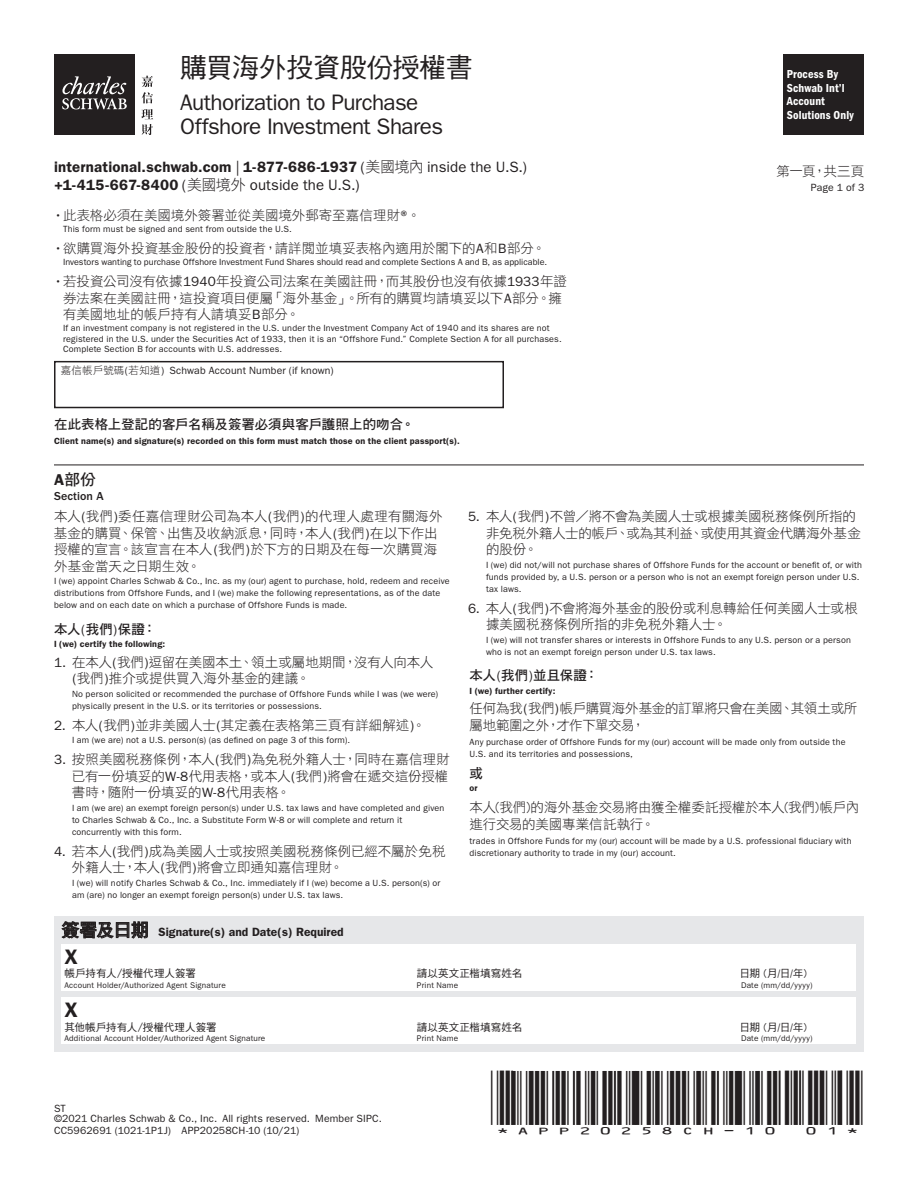
<style>
.page{position:relative;width:918px;height:1188px;background:#fff}
.page>*{position:absolute;margin:0;border:0;box-sizing:border-box;transform-origin:0 0}
.t1{font:27px "DF Hei Std W5";letter-spacing:-.015em;color:#231f20}
.t2{font:22.5px/24px "ITC Franklin Gothic Std";letter-spacing:-.025em;color:#231f20}
.t3{font:600 21px "ITC Franklin Gothic Std";color:#231f20}
.t4{font:17.7px "ID Automation HC39 M";letter-spacing:-.115em;color:#231f20;scale:1.35 1}
.t5{font:15.75px "DF Hei Std W7";color:#231f20}
.t6{font:600 15px/18px "ITC Franklin Gothic Std";letter-spacing:.015em;color:#231f20}
.t7{font:13.5px/16.5px "DF Hei Std W3";letter-spacing:-.005em;color:#231f20}
.t8{font:13.5px "DF Hei Std W7";color:#231f20}
.t9{font:13.5px/16.5px "DF Hei Std W3";letter-spacing:-.03em;color:#231f20}
.t10{font:12px/13.5px "ITC Franklin Gothic Std Dm Cd";letter-spacing:.01em;color:#fff}
.t11{font:600 12px "ITC Franklin Gothic Std";color:#231f20}
.t12{font:500 12px "ITC Franklin Gothic Std";letter-spacing:.01em;color:#231f20}
.t13{font:10.5px/12px "ITC Franklin Gothic Std";letter-spacing:.015em;color:#231f20}
.t14{font:10.5px "DF Hei Std W5";letter-spacing:.005em;color:#231f20}
.t15{font:9px/12px "ITC Franklin Gothic Std";letter-spacing:.015em;color:#231f20}
.t16{font:600 9px "ITC Franklin Gothic Std";letter-spacing:.015em;color:#231f20}
.t17{font:8.25px "ITC Franklin Gothic Std";letter-spacing:.025em;color:#231f20}
.s1{font-weight:400}
.s2{font-family:"DF Hei Std W3";font-weight:400}
.s3{font-family:"ITC Franklin Gothic Std"}
.s4{font-family:"DF Hei Std W3"}
.s5{font-family:"ITC Franklin Gothic Std";font-weight:600}
.s6{font-family:"DF Hei Std W7";font-weight:400;font-size:18px}
</style>
<div class="page">
<div style="left:783px;top:54px;width:81px;height:81px;background:#231f20"></div>
<svg style="left:142px;top:76px;width:11px;height:27px"></svg>
<svg style="left:141px;top:109px;width:12px;height:26px"></svg>
<div style="left:54px;top:54px;width:81px;height:81px;background:#231f20"></div>
<svg style="left:62px;top:76px;width:65px;height:33px"></svg>
<div style="left:54px;top:361px;width:450px;height:47px;border:2px solid #231f20"></div>
<div style="left:54px;top:916px;width:810px;height:136px;background:#e6e7e9"></div>
<div style="left:62px;top:944px;width:794px;height:47px;background:#fff"></div>
<div style="left:62px;top:997px;width:794px;height:47px;background:#fff"></div>
<hr style="left:54px;top:465px;width:810px;height:1px;background:#231f20">
<h1 class="t1" style="left:180px;top:53px;width:294px">購買海外投資股份授權書</h1>
<h2 class="t2" style="left:180px;top:91px;width:264px">Authorization to Purchase<br>Offshore Investment Shares</h2>
<h3 class="t6" style="left:54px;top:158px;width:474px">international.schwab.com <span class="s1">|</span> 1-877-686-1937 <span class="s1">(</span><span class="s2">美國境內</span> <span class="s1">inside the U.S.) </span>+1-415-667-8400 <span class="s1">(</span><span class="s2">美國境外</span> <span class="s1">outside the U.S.)</span></h3>
<h3 class="t7" style="left:54px;top:207px;width:368px"><span class="s3">•</span>此表格必須在美國境外簽署並從美國境外郵寄至嘉信理財<span class="s3">®</span>。</h3>
<p class="t15" style="left:63px;top:223px;width:230px">This form must be signed and sent from outside the U.S.</p>
<h3 class="t7" style="left:54px;top:240px;width:493px"><span class="s3">•</span>欲購買海外投資基金股份的投資者，請詳閱並填妥表格內適用於閣下的<span class="s3">A</span>和<span class="s3">B</span>部分。</h3>
<p class="t15" style="left:63px;top:256px;width:486px">Investors wanting to purchase Offshore Investment Fund Shares should read and complete Sections A and B, as applicable.</p>
<h3 class="t7" style="left:63px;top:273px;width:506px;text-indent:-9px"><span class="s3">•</span>若投資公司沒有依據<span class="s3">1940</span>年投資公司法案在美國註冊，而其股份也沒有依據<span class="s3">1933</span>年證券法案在美國註冊，這投資項目便屬「海外基金」。所有的購買均請填妥以下<span class="s3">A</span>部分。擁有美國地址的帳戶持有人請填妥<span class="s3">B</span>部分。</h3>
<p class="t15" style="left:63px;top:323px;width:500px;line-height:10.5px">If an investment company is not registered in the U.S. under the Investment Company Act of 1940 and its shares are not registered in the U.S. under the Securities Act of 1933, then it is an “Offshore Fund.” Complete Section A for all purchases.<br>Complete Section B for accounts with U.S. addresses.</p>
<p class="t13" style="left:61px;top:365px;width:274px"><span class="s4">嘉信帳戶號碼</span> ( <span class="s4">若知道</span> ) Schwab Account Number (if known)</p>
<h3 class="t8" style="left:54px;top:416px;width:362px">在此表格上登記的客戶名稱及簽署必須與客戶護照上的吻合。</h3>
<p class="t16" style="left:54px;top:435px;width:407px">Client name(s) and signature(s) recorded on this form must match those on the client passport(s).</p>
<h3 class="t5" style="left:54px;top:471px;width:43px"><span class="s5">A</span>部份</h3>
<h3 class="t12" style="left:54px;top:489px;width:51px">Section A</h3>
<h3 class="t10" style="left:787px;top:68px;width:69px">Process By<br>Schwab Int’l<br>Account<br>Solutions Only</h3>
<h3 class="t7" style="left:777px;top:162px;width:89px">第一頁，共三頁</h3>
<p class="t13" style="left:811px;top:181px;width:55px">Page 1 of 3</p>
<h3 class="t7" style="left:54px;top:508px;width:390px">本人<span class="s3">(</span>我們<span class="s3">)</span>委任嘉信理財公司為本人<span class="s3">(</span>我們<span class="s3">)</span>的代理人處理有關海外基金的購買、保管、出售及收納派息，同時，本人 <span class="s3">(</span>我們<span class="s3">)</span> 在以下作出授權的宣言。該宣言在本人 <span class="s3">(</span>我們<span class="s3">)</span> 於下方的日期及在每一次購買海外基金當天之日期生效。</h3>
<p class="t15" style="left:54px;top:575px;width:397px">I (we) appoint Charles Schwab &amp; Co., Inc. as my (our) agent to purchase, hold, redeem and receive distributions from Offshore Funds, and I (we) make the following representations, as of the date below and on each date on which a purchase of Offshore Funds is made.</p>
<h3 class="t8" style="left:54px;top:622px;width:104px">本人<span class="s3">(</span>我們<span class="s3">)</span> 保證：</h3>
<p class="t16" style="left:54px;top:639px;width:113px">I (we) certify the following:</p>
<h3 class="t7" style="left:72px;top:653px;width:362px;text-indent:-18px"><span class="s3">1.</span> 在本人<span class="s3">(</span>我們<span class="s3">)</span>逗留在美國本土、領土或屬地期間，沒有人向本人<span class="s3">(</span>我們<span class="s3">)</span>推介或提供買入海外基金的建議。</h3>
<p class="t15" style="left:72px;top:688px;width:368px">No person solicited or recommended the purchase of Offshore Funds while I was (we were) physically present in the U.S. or its territories or possessions.</p>
<h3 class="t7" style="left:54px;top:716px;width:373px"><span class="s3">2.</span> 本人<span class="s3">(</span>我們<span class="s3">)</span>並非美國人士<span class="s3">(</span>其定義在表格第三頁有詳細解述<span class="s3">)</span>。</h3>
<p class="t15" style="left:72px;top:734px;width:280px">I am (we are) not a U.S. person(s) (as defined on page 3 of this form).</p>
<h3 class="t7" style="left:72px;top:751px;width:380px;text-indent:-18px"><span class="s3">3.</span> 按照美國稅務條例，本人<span class="s3">(</span>我們<span class="s3">)</span>為免稅外籍人士，同時在嘉信理財已有一份填妥的<span class="s3">W-8</span>代用表格，或本人<span class="s3">(</span>我們<span class="s3">)</span>將會在遞交這份授權書時，隨附一份填妥的<span class="s3">W-8</span>代用表格。</h3>
<p class="t15" style="left:72px;top:802px;width:374px">I am (we are) an exempt foreign person(s) under U.S. tax laws and have completed and given to Charles Schwab &amp; Co., Inc. a Substitute Form W-8 or will complete and return it concurrently with this form.</p>
<h3 class="t7" style="left:72px;top:842px;width:375px;text-indent:-18px"><span class="s3">4.</span> 若本人<span class="s3">(</span>我們<span class="s3">)</span>成為美國人士或按照美國稅務條例已經不屬於免稅外籍人士，本人<span class="s3">(</span>我們<span class="s3">)</span>將會立即通知嘉信理財。</h3>
<p class="t15" style="left:72px;top:877px;width:370px">I (we) will notify Charles Schwab &amp; Co., Inc. immediately if I (we) become a U.S. person(s) or am (are) no longer an exempt foreign person(s) under U.S. tax laws.</p>
<h3 class="t7" style="left:486px;top:508px;width:376px;text-indent:-18px"><span class="s3">5.</span> 本人<span class="s3">(</span>我們<span class="s3">)</span>不曾／將不會為美國人士或根據美國稅務條例所指的非免稅外籍人士的帳戶、或為其利益、或使用其資金代購海外基金的股份。</h3>
<p class="t15" style="left:486px;top:559px;width:378px">I (we) did not/will not purchase shares of Offshore Funds for the account or benefit of, or with funds provided by, a U.S. person or a person who is not an exempt foreign person under U.S. tax laws.</p>
<h3 class="t7" style="left:486px;top:599px;width:373px;text-indent:-18px"><span class="s3">6.</span> 本人<span class="s3">(</span>我們<span class="s3">)</span>不會將海外基金的股份或利息轉給任何美國人士或根據美國稅務條例所指的非免稅外籍人士。</h3>
<p class="t15" style="left:486px;top:634px;width:367px">I (we) will not transfer shares or interests in Offshore Funds to any U.S. person or a person who is not an exempt foreign person under U.S. tax laws.</p>
<h3 class="t8" style="left:470px;top:668px;width:130px">本人<span class="s3">(</span>我們<span class="s3">)</span>並且保證：</h3>
<p class="t16" style="left:470px;top:685px;width:87px">I (we) further certify:</p>
<h3 class="t9" style="left:470px;top:700px;width:389px">任何為我<span class="s3">(</span>我們<span class="s3">)</span>帳戶購買海外基金的訂單將只會在美國、其領土或所屬地範圍之外，才作下單交易，</h3>
<p class="t15" style="left:470px;top:736px;width:378px">Any purchase order of Offshore Funds for my (our) account will be made only from outside the<br>U.S. and its territories and possessions,</p>
<h3 class="t8" style="left:470px;top:766px;width:15px">或</h3>
<p class="t16" style="left:470px;top:783px;width:10px">or</p>
<h3 class="t7" style="left:470px;top:799px;width:391px">本人(我們)的海外基金交易將由獲全權委託授權於本人(我們)帳戶內進行交易的美國專業信託執行。</h3>
<p class="t15" style="left:470px;top:835px;width:384px">trades in Offshore Funds for my (our) account will be made by a U.S. professional fiduciary with discretionary authority to trade in my (our) account.</p>
<h3 class="t11" style="left:62px;top:925px;width:284px"><span class="s6">簽署及日期</span> Signature(s) and Date(s) Required</h3>
<h3 class="t3" style="left:64px;top:944px;width:15px">X</h3>
<p class="t14" style="left:64px;top:968px;width:133px">帳戶持有人/授權代理人簽署</p>
<p class="t14" style="left:417px;top:968px;width:107px">請以英文正楷填寫姓名</p>
<p class="t14" style="left:739px;top:968px;width:69px">日期 (月/日/年)</p>
<p class="t17" style="left:64px;top:980px;width:163px">Account Holder/Authorized Agent Signature</p>
<p class="t17" style="left:417px;top:980px;width:43px">Print Name</p>
<p class="t17" style="left:741px;top:980px;width:73px">Date (mm/dd/yyyy)</p>
<h3 class="t3" style="left:64px;top:997px;width:15px">X</h3>
<p class="t14" style="left:64px;top:1021px;width:154px">其他帳戶持有人/授權代理人簽署</p>
<p class="t14" style="left:417px;top:1021px;width:107px">請以英文正楷填寫姓名</p>
<p class="t14" style="left:739px;top:1021px;width:69px">日期 (月/日/年)</p>
<p class="t17" style="left:64px;top:1033px;width:202px">Additional Account Holder/Authorized Agent Signature</p>
<p class="t17" style="left:417px;top:1033px;width:43px">Print Name</p>
<p class="t17" style="left:741px;top:1033px;width:73px">Date (mm/dd/yyyy)</p>
<p class="t13" style="left:54px;top:1102px;width:13px">ST</p>
<p class="t13" style="left:54px;top:1113px;width:329px">©2021 Charles Schwab &amp; Co., Inc. All rights reserved. Member SIPC.<br>CC5962691 (1021-1P1J) APP20258CH-10 (10/21)</p>
<h3 class="t4" style="left:491px;top:1109px;width:278px">*APP20258CH-10=01*</h3>
</div>
